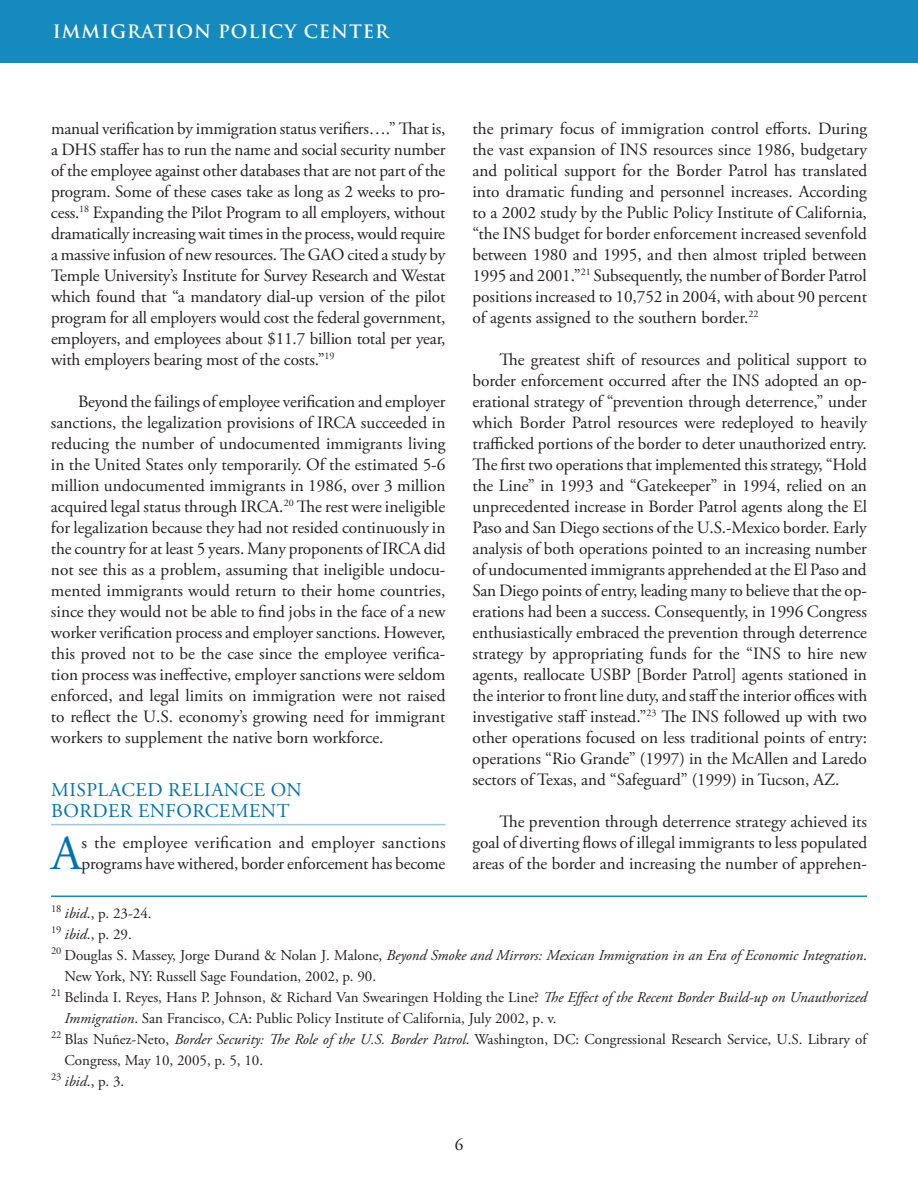
<style>
.page{position:relative;width:918px;height:1188px;background:#fff}
.page>*{position:absolute;margin:0;border:0;box-sizing:border-box;transform-origin:0 0}
.t1{font:48.9px "Adobe Garamond";color:#0073ae}
.t2{font:19.5px/21px "Adobe Garamond Pro";letter-spacing:.025em;color:#0073ae}
.t3{font:700 18px "Trajan Pro";letter-spacing:.05em;color:#fff}
.t4{font:17.25px/21px "Adobe Garamond Pro";letter-spacing:-.005em;color:#231f20;text-align:justify}
.t5{font:15px "Adobe Garamond Pro";color:#231f20}
.t6{font:italic 15px "Adobe Garamond Pro";color:#231f20}
.s1{font-style:italic}
.s2{font-style:normal}
</style>
<div class="page">
<div style="left:0;top:0;width:918px;height:62px;background:#148abf"></div>
<hr style="left:51px;top:824px;width:395px;height:1px;background:#a2c5e2">
<hr style="left:51px;top:896px;width:816px;height:1px;background:#148abf">
<p class="t3" style="left:53px;top:21px;width:337px">IMMIGRATION POLICY CENTER</p>
<p class="t4" style="left:51px;top:119px;width:396px">manual verification by immigration status verifiers….” That is, a DHS staffer has to run the name and social security number of the employee against other databases that are not part of the program. Some of these cases take as long as 2 weeks to pro&shy;cess.<sup>18</sup> Expanding the Pilot Program to all employers, without dramatically increasing wait times in the process, would require a massive infusion of new resources. The GAO cited a study by Temple University’s Institute for Survey Research and Westat which found that “a mandatory dial-up version of the pilot program for all employers would cost the federal government, employers, and employees about $11.7 billion total per year, with employers bearing most of the costs.”<sup>19</sup></p>
<p class="t4" style="left:51px;top:392px;width:396px;text-indent:27px">Beyond the failings of employee verification and employer sanctions, the legalization provisions of IRCA succeeded in reducing the number of undocumented immigrants living in the United States only temporarily. Of the estimated 5-6 million undocumented immigrants in 1986, over 3 million acquired legal status through IRCA.<sup>20</sup> The rest were ineligible for legalization because they had not resided continuously in the country for at least 5 years. Many proponents of IRCA did not see this as a problem, assuming that ineligible undocu&shy;mented immigrants would return to their home countries, since they would not be able to find jobs in the face of a new worker verification process and employer sanctions. However, this proved not to be the case since the employee verifica&shy;tion process was ineffective, employer sanctions were seldom enforced, and legal limits on immigration were not raised to reflect the U.S. economy’s growing need for immigrant workers to supplement the native born workforce.</p>
<p class="t2" style="left:51px;top:780px;width:252px">MISPLACED RELIANCE ON<br>BORDER ENFORCEMENT</p>
<h1 class="t1" style="left:51px;top:827px;width:32px">A</h1>
<p class="t4" style="left:81px;top:833px;width:366px">s the employee verification and employer sanctions programs have withered, border enforcement has become</p>
<p class="t5" style="left:51px;top:904px;width:102px"><sup>18</sup> <span class="s1">ibid</span>., p. 23-24.</p>
<p class="t5" style="left:51px;top:925px;width:82px"><sup>19</sup> <span class="s1">ibid</span>., p. 29.</p>
<p class="t6" style="left:51px;top:946px;width:817px"><sup>20</sup> <span class="s2">Douglas S. Massey, Jorge Durand &amp; Nolan J. Malone,</span> Beyond Smoke and Mirrors: Mexican Immigration in an Era of Economic Integration<span class="s2">.</span></p>
<p class="t5" style="left:64px;top:967px;width:313px">New York, NY: Russell Sage Foundation, 2002, p. 90.</p>
<p class="t5" style="left:51px;top:988px;width:818px"><sup>21</sup> Belinda I. Reyes, Hans P. Johnson, &amp; Richard Van Swearingen Holding the Line? <span class="s1">The Effect of the Recent Border Build-up on Unauthorized</span></p>
<p class="t5" style="left:64px;top:1009px;width:494px"><span class="s1">Immigration</span>. San Francisco, CA: Public Policy Institute of California, July 2002, p. v.</p>
<p class="t5" style="left:51px;top:1030px;width:817px"><sup>22</sup> Blas Nuñez-Neto, <span class="s1">Border Security: The Role of the U.S. Border Patrol</span>. Washington, DC: Congressional Research Service, U.S. Library of</p>
<p class="t5" style="left:64px;top:1051px;width:200px">Congress, May 10, 2005, p. 5, 10.</p>
<p class="t5" style="left:51px;top:1072px;width:75px"><sup>23</sup> <span class="s1">ibid</span>., p. 3.</p>
<p class="t4" style="left:472px;top:119px;width:396px">the primary focus of immigration control efforts. During the vast expansion of INS resources since 1986, budgetary and political support for the Border Patrol has translated into dramatic funding and personnel increases. According to a 2002 study by the Public Policy Institute of California, “the INS budget for border enforcement increased sevenfold between 1980 and 1995, and then almost tripled between 1995 and 2001.”<sup>21</sup> Subsequently, the number of Border Patrol positions increased to 10,752 in 2004, with about 90 percent of agents assigned to the southern border.<sup>22</sup></p>
<p class="t4" style="left:472px;top:350px;width:396px;text-indent:27px">The greatest shift of resources and political support to border enforcement occurred after the INS adopted an op&shy;erational strategy of “prevention through deterrence,” under which Border Patrol resources were redeployed to heavily trafficked portions of the border to deter unauthorized entry.<br>The first two operations that implemented this strategy, “Hold the Line” in 1993 and “Gatekeeper” in 1994, relied on an unprecedented increase in Border Patrol agents along the El Paso and San Diego sections of the U.S.-Mexico border. Early analysis of both operations pointed to an increasing number of undocumented immigrants apprehended at the El Paso and San Diego points of entry, leading many to believe that the op&shy;erations had been a success. Consequently, in 1996 Congress enthusiastically embraced the prevention through deterrence strategy by appropriating funds for the “INS to hire new agents, reallocate USBP [Border Patrol] agents stationed in the interior to front line duty, and staff the interior offices with investigative staff instead.”<sup>23</sup> The INS followed up with two other operations focused on less traditional points of entry: operations “Rio Grande” (1997) in the McAllen and Laredo sectors of Texas, and “Safeguard” (1999) in Tucson, AZ.</p>
<p class="t4" style="left:472px;top:812px;width:396px;text-indent:27px">The prevention through deterrence strategy achieved its goal of diverting flows of illegal immigrants to less populated areas of the border and increasing the number of apprehen-</p>
<p class="t4" style="left:455px;top:1135px;width:10px">6</p>
</div>
